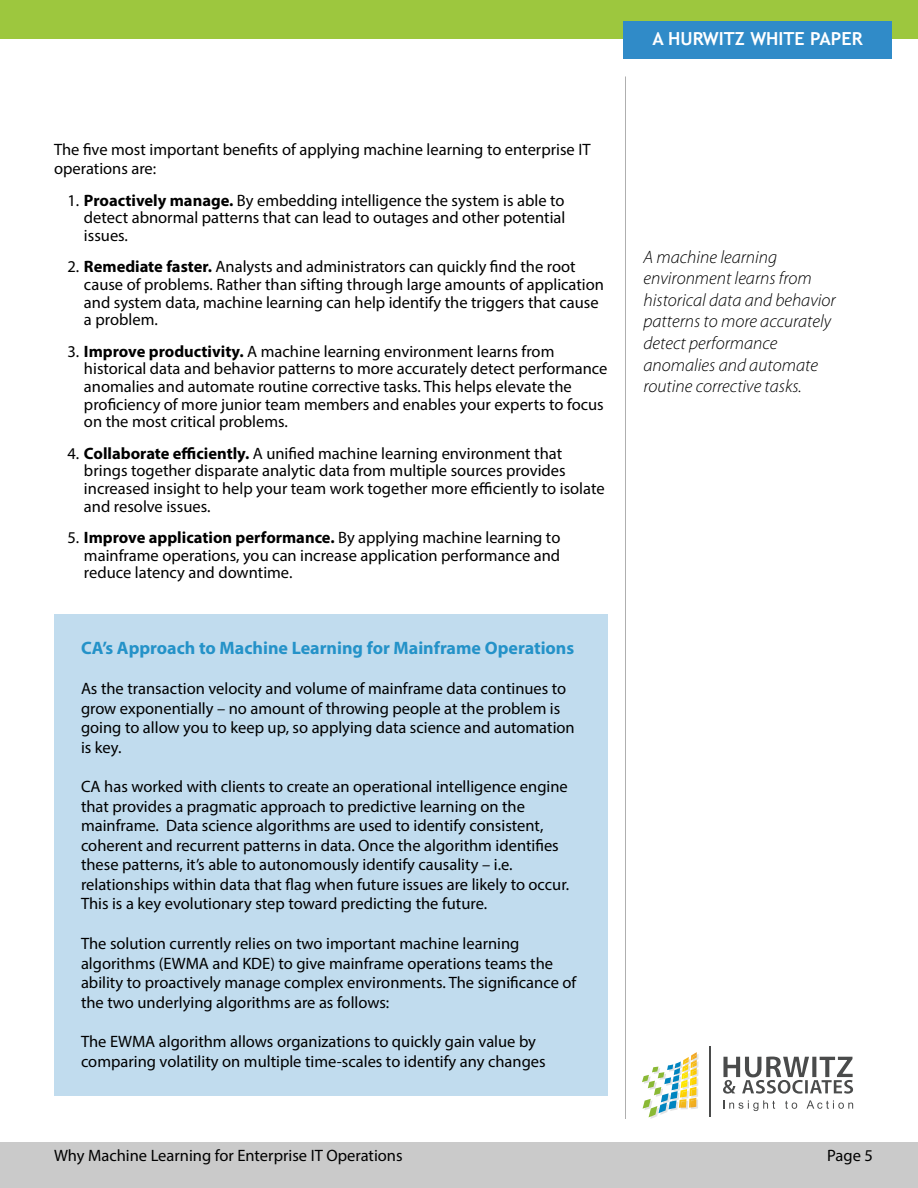
<style>
.page{position:relative;width:918px;height:1188px;background:#fff}
.page>*{position:absolute;margin:0;border:0;box-sizing:border-box;transform-origin:0 0}
.t1{font:italic 300 18px/21.6px "Myriad Pro";color:#000}
.t2{font:700 18px "Myriad Pro";color:#2492c8}
.t3{font:700 18px "Trebuchet MS";color:#fff}
.t4{font:16.5px/19.5px "Myriad Pro";color:#000}
.s1{font-weight:700}
</style>
<div class="page">
<div style="left:0;top:0;width:918px;height:39px;background:#9dc73e"></div>
<div style="left:0;top:1143px;width:918px;height:45px;background:#cacaca"></div>
<div style="left:623px;top:21px;width:269px;height:38px;background:#308bc8"></div>
<hr style="left:625px;top:76px;width:1px;height:1043px;background:#afafaf">
<svg style="left:642px;top:1052px;width:57px;height:67px"></svg>
<svg style="left:723px;top:1057px;width:130px;height:37px"></svg>
<svg style="left:723px;top:1100px;width:52px;height:11px"></svg>
<svg style="left:785px;top:1101px;width:12px;height:8px"></svg>
<svg style="left:807px;top:1100px;width:46px;height:9px"></svg>
<hr style="left:710px;top:1047px;width:1px;height:70px;background:#4a4b4b">
<div style="left:54px;top:614px;width:554px;height:482px;background:#c1dcee"></div>
<p class="t3" style="left:652px;top:28px;width:212px">A HURWITZ WHITE PAPER</p>
<p class="t4" style="left:54px;top:139px;width:538px">The five most important benefits of applying machine learning to enterprise IT operations are:</p>
<p class="t4" style="left:84px;top:191px;width:483px;line-height:17.7px;text-align:justify;text-indent:-16px">1. <span class="s1">Proactively manage.</span> By embedding intelligence the system is able to detect abnormal patterns that can lead to outages and other potential issues.</p>
<p class="t4" style="left:84px;top:258px;width:522px;line-height:17.7px;text-indent:-16px">2. <span class="s1">Remediate faster.</span> Analysts and administrators can quickly find the root cause of problems. Rather than sifting through large amounts of application and system data, machine learning can help identify the triggers that cause a problem.</p>
<p class="t4" style="left:84px;top:342px;width:525px;line-height:17.7px;text-indent:-16px">3. <span class="s1">Improve productivity.</span> A machine learning environment learns from historical data and behavior patterns to more accurately detect performance anomalies and automate routine corrective tasks. This helps elevate the proficiency of more junior team members and enables your experts to focus on the most critical problems.</p>
<p class="t4" style="left:84px;top:444px;width:522px;line-height:17.7px;text-indent:-16px">4. <span class="s1">Collaborate efficiently.</span> A unified machine learning environment that brings together disparate analytic data from multiple sources provides increased insight to help your team work together more efficiently to isolate and resolve issues.</p>
<p class="t4" style="left:84px;top:528px;width:478px;line-height:17.7px;text-align:justify;text-indent:-16px">5. <span class="s1">Improve application performance.</span> By applying machine learning to mainframe operations, you can increase application performance and reduce latency and downtime.</p>
<p class="t2" style="left:81px;top:636px;width:495px">CA’s Approach to Machine Learning for Mainframe Operations</p>
<p class="t4" style="left:81px;top:679px;width:495px">As the transaction velocity and volume of mainframe data continues to grow exponentially – no amount of throwing people at the problem is going to allow you to keep up, so applying data science and automation is key.</p>
<p class="t4" style="left:81px;top:777px;width:490px">CA has worked with clients to create an operational intelligence engine that provides a pragmatic approach to predictive learning on the mainframe. Data science algorithms are used to identify consistent, coherent and recurrent patterns in data. Once the algorithm identifies these patterns, it’s able to autonomously identify causality – i.e. relationships within data that flag when future issues are likely to occur.<br>This is a key evolutionary step toward predicting the future.</p>
<p class="t4" style="left:81px;top:934px;width:497px">The solution currently relies on two important machine learning algorithms (EWMA and KDE) to give mainframe operations teams the ability to proactively manage complex environments. The significance of the two underlying algorithms are as follows:</p>
<p class="t4" style="left:81px;top:1032px;width:466px">The EWMA algorithm allows organizations to quickly gain value by comparing volatility on multiple time-scales to identify any changes</p>
<p class="t1" style="left:643px;top:246px;width:194px">A machine learning environment learns from historical data and behavior patterns to more accurately detect performance anomalies and automate routine corrective tasks.</p>
<p class="t4" style="left:54px;top:1145px;width:350px">Why Machine Learning for Enterprise IT Operations</p>
<p class="t4" style="left:827px;top:1145px;width:47px">Page 5</p>
</div>
